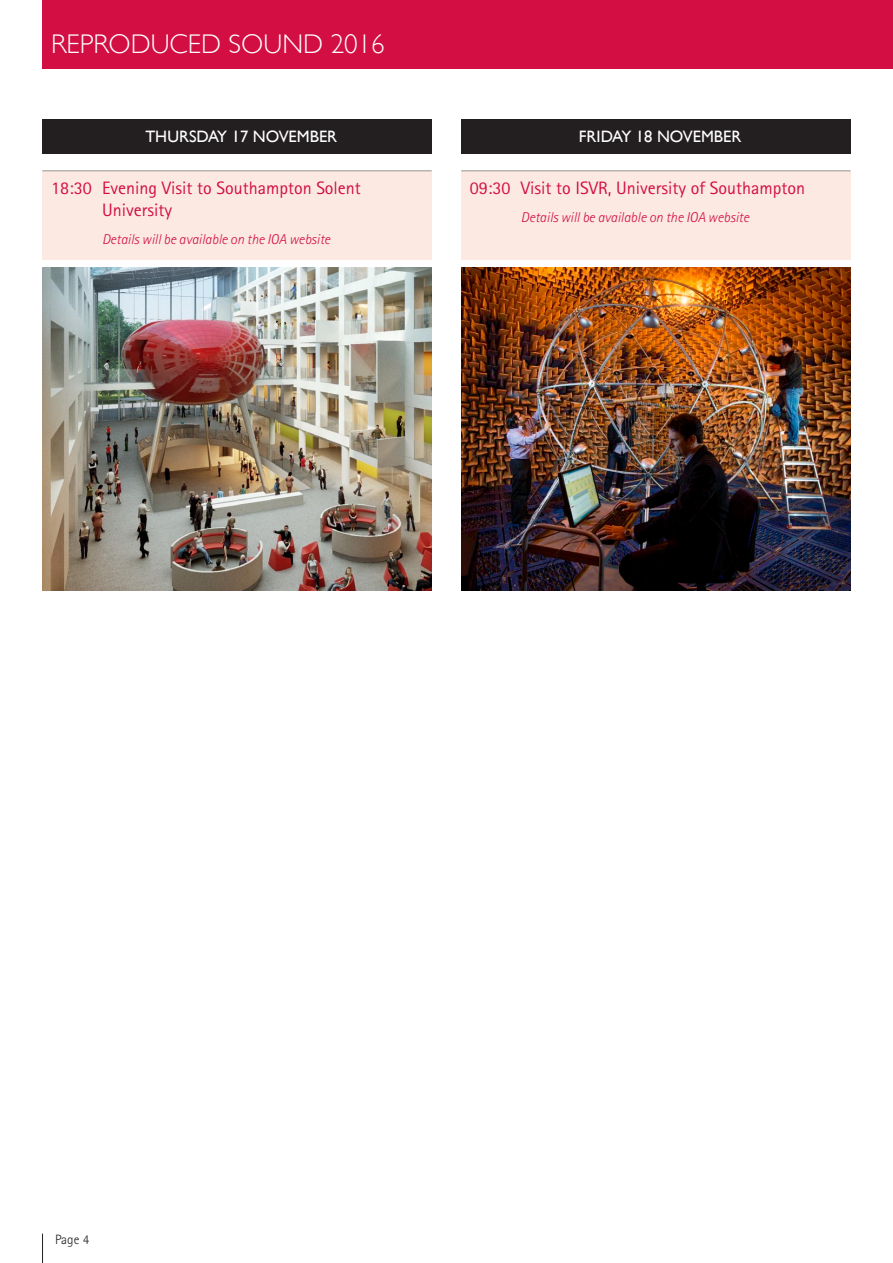
<style>
.page{position:relative;width:893px;height:1263px;background:#fff}
.page>*{position:absolute;margin:0;border:0;box-sizing:border-box;transform-origin:0 0}
.t1{font:300 27px "Gill Sans";color:#fff}
.Titles{font:18px/21.8px "Rotis Sans Serif";color:#d20e43}
.title_date{font:16.5px "Gill Sans";color:#fff}
.Institutions_red{font:italic 300 14.25px "Rotis Sans Serif";color:#d20e43}
.t2{font:300 13.5px "Rotis Sans Serif";color:#231f20}
</style>
<div class="page">
<svg style="left:42px;top:1234px;width:1px;height:29px"></svg>
<div style="left:43px;top:0;width:850px;height:68px;background:#d20e43"></div>
<div style="left:461px;top:171px;width:389px;height:89px;background:#fce9e2"></div>
<div style="left:43px;top:171px;width:389px;height:89px;background:#fce9e2"></div>
<hr style="left:43px;top:171px;width:389px;height:1px;background:#95989a">
<div style="left:43px;top:119px;width:389px;height:34px;background:#231f20"></div>
<div style="left:461px;top:119px;width:389px;height:34px;background:#231f20"></div>
<hr style="left:461px;top:171px;width:389px;height:1px;background:#95989a">
<img style="left:43px;top:268px;width:389px;height:323px">
<img style="left:461px;top:268px;width:389px;height:323px">
<h1 class="t1" style="left:51px;top:28px;width:335px">REPRODUCED SOUND 2016</h1>
<p class="title_date" style="left:145px;top:126px;width:12px">THUR</p>
<p class="title_date" style="left:189px;top:126px;width:150px">SDAY 17 NOVEMBER</p>
<p class="title_date" style="left:579px;top:126px;width:164px">FRIDAY 18 NOVEMBER</p>
<p class="Titles" style="left:470px;top:177px;width:337px">09:30 Visit to ISVR, University of Southampton</p>
<p class="Institutions_red" style="left:521px;top:209px;width:230px">Details will be available on the IOA website</p>
<p class="Titles" style="left:102px;top:177px;width:260px;text-indent:-51px">18:30 Evening Visit to Southampton Solent<br>University</p>
<p class="Institutions_red" style="left:102px;top:231px;width:230px">Details will be available on the IOA website</p>
<p class="t2" style="left:55px;top:1231px;width:35px">Page 4</p>
</div>
